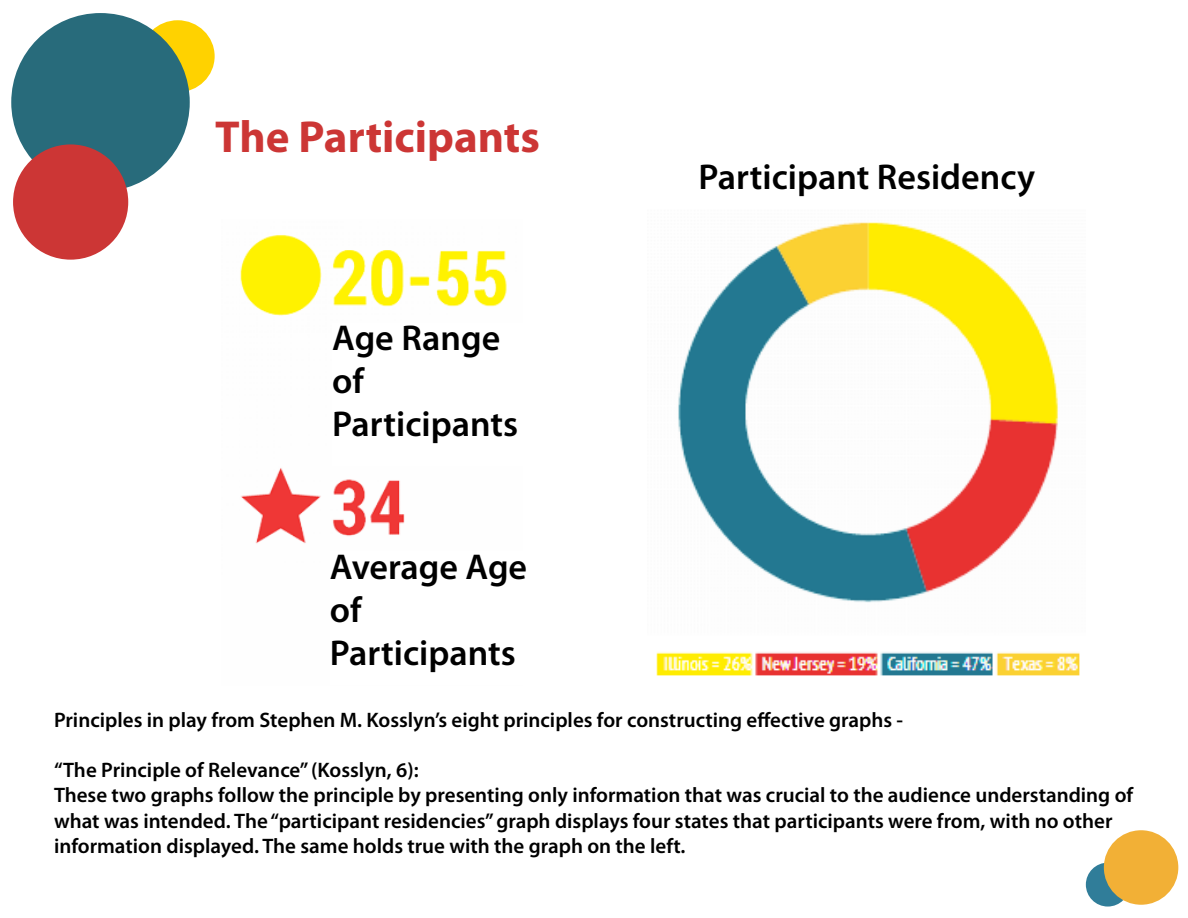
<style>
.page{position:relative;width:1188px;height:918px;background:#fff}
.page>*{position:absolute;margin:0;border:0;box-sizing:border-box;transform-origin:0 0}
.t1{font:700 45px "Myriad Pro";color:#cc3635}
.t2{font:600 36px/43.2px "Myriad Pro";color:#000}
.t3{font:600 21px/25.2px "Myriad Pro";color:#000}
</style>
<div class="page">
<div style="left:1086px;top:863px;width:44px;height:44px;background:#307d99;border-radius:50%"></div>
<div style="left:141px;top:20px;width:74px;height:72px;background:#ffd200;border-radius:50%"></div>
<div style="left:11px;top:13px;width:179px;height:179px;background:#286b7b;border-radius:50%"></div>
<div style="left:13px;top:144px;width:115px;height:116px;background:#cc3635;border-radius:50%"></div>
<div style="left:1104px;top:830px;width:74px;height:75px;background:#f2b036;border-radius:50%"></div>
<img style="left:240px;top:235px;width:267px;height:309px">
<div style="left:332px;top:323px;width:207px;height:142px;background:#fff"></div>
<img style="left:656px;top:222px;width:424px;height:454px">
<h1 class="t1" style="left:215px;top:107px;width:326px">The Participants</h1>
<h2 class="t2" style="left:332px;top:315px;width:187px">Age Range of<br>Participants</h2>
<h2 class="t2" style="left:330px;top:544px;width:199px">Average Age of<br>Participants</h2>
<h2 class="t2" style="left:699px;top:155px;width:338px">Participant Residency</h2>
<p class="t3" style="left:54px;top:707px;width:851px">Principles in play from Stephen M. Kosslyn’s eight principles for constructing effective graphs -</p>
<p class="t3" style="left:54px;top:757px;width:1081px">“The Principle of Relevance” (Kosslyn, 6):<br>These two graphs follow the principle by presenting only information that was crucial to the audience understanding of what was intended. The “participant residencies” graph displays four states that participants were from, with no other information displayed. The same holds true with the graph on the left.</p>
</div>
